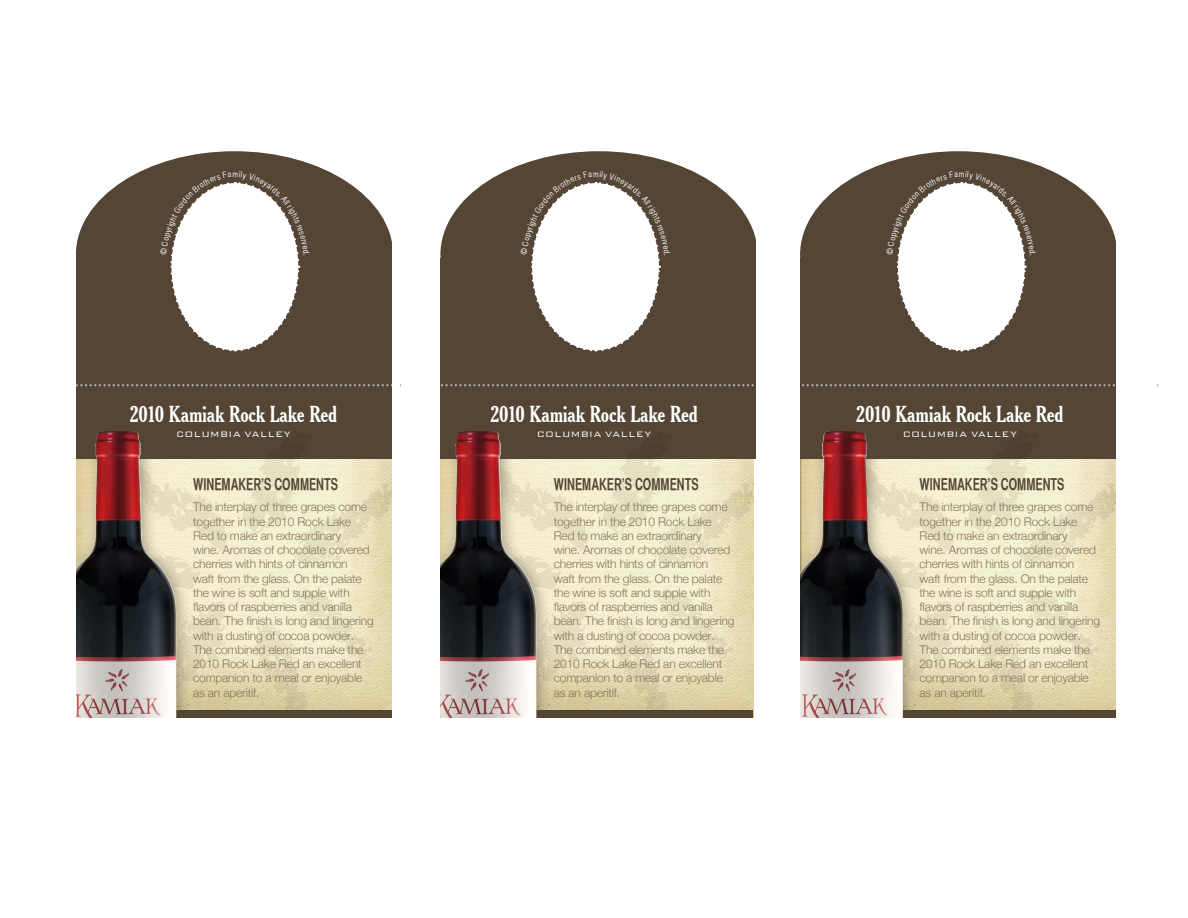
<style>
.page{position:relative;width:1188px;height:918px;background:#fff}
.page>*{position:absolute;margin:0;border:0;box-sizing:border-box;transform-origin:0 0}
.t1{font:700 condensed 22.5px "Cheltenham BT";letter-spacing:-.01em;color:#fff}
.t2{font:16.5px "Helvetica CY Bold";letter-spacing:.005em;color:#544535;scale:.8 1}
.t3{font:300 12px/14.2px "Helvetica Neue";letter-spacing:-.015em;color:#887561}
.t4{font:300 10.5px "Bank Gothic";letter-spacing:.055em;color:#fff}
</style>
<div class="page">
<img style="left:193px;top:459px;width:199px;height:251px">
<div style="left:72px;top:138px;width:325px;height:321px;background:#544535"></div>
<svg style="left:252px;top:588px;width:122px;height:122px;background:#e7dfbc"></svg>
<svg style="left:193px;top:463px;width:37px;height:247px;background:#ebe3c3"></svg>
<svg style="left:241px;top:459px;width:151px;height:111px;background:#ebe6c6"></svg>
<div style="left:75px;top:710px;width:317px;height:12px;background:#544535"></div>
<img style="left:553px;top:459px;width:201px;height:259px">
<div style="left:433px;top:138px;width:325px;height:321px;background:#544535"></div>
<svg style="left:613px;top:588px;width:122px;height:122px;background:#e7dfbc"></svg>
<svg style="left:553px;top:463px;width:38px;height:247px;background:#ebe3c3"></svg>
<svg style="left:601px;top:459px;width:154px;height:111px;background:#ebe6c6"></svg>
<div style="left:435px;top:710px;width:318px;height:12px;background:#544535"></div>
<img style="left:919px;top:459px;width:197px;height:251px">
<div style="left:799px;top:138px;width:325px;height:321px;background:#544535"></div>
<svg style="left:76px;top:384px;width:1041px;height:2px"></svg>
<svg style="left:978px;top:588px;width:123px;height:122px;background:#e7e0bd"></svg>
<svg style="left:919px;top:463px;width:38px;height:247px;background:#ebe3c3"></svg>
<svg style="left:967px;top:430px;width:150px;height:140px"></svg>
<div style="left:801px;top:710px;width:318px;height:12px;background:#544535"></div>
<div style="left:54px;top:419px;width:139px;height:325px;background:#544535;opacity:.5"></div>
<img style="left:76px;top:431px;width:100px;height:287px">
<div style="left:415px;top:419px;width:138px;height:325px;background:#544535;opacity:.5"></div>
<img style="left:440px;top:431px;width:96px;height:287px">
<div style="left:781px;top:419px;width:138px;height:325px;background:#544535;opacity:.5"></div>
<img style="left:800px;top:431px;width:103px;height:287px">
<svg style="left:72px;top:138px;width:325px;height:120px"></svg>
<div style="left:58px;top:718px;width:358px;height:35px;background:#fff"></div>
<div style="left:37px;top:221px;width:39px;height:521px;background:#fff"></div>
<svg style="left:433px;top:138px;width:325px;height:120px"></svg>
<div style="left:422px;top:718px;width:359px;height:35px;background:#fff"></div>
<div style="left:401px;top:221px;width:39px;height:521px;background:#fff"></div>
<svg style="left:799px;top:138px;width:325px;height:120px"></svg>
<div style="left:782px;top:718px;width:359px;height:35px;background:#fff"></div>
<div style="left:1117px;top:221px;width:40px;height:521px;background:#fff"></div>
<div style="left:758px;top:221px;width:42px;height:521px;background:#fff"></div>
<div style="left:392px;top:221px;width:8px;height:521px;background:#fff"></div>
<div style="left:757px;top:221px;width:37px;height:521px;background:#fff"></div>
<svg style="left:160px;top:171px;width:149px;height:181px"></svg>
<svg style="left:521px;top:171px;width:149px;height:181px"></svg>
<svg style="left:886px;top:171px;width:150px;height:181px"></svg>
<p class="t1" style="left:130px;top:400px;width:209px">2010 Kamiak Rock Lake Red</p>
<p class="t4" style="left:176px;top:426px;width:116px">COLUMBIA VALLEY</p>
<p class="t2" style="left:193px;top:474px;width:183px">WINEMAKER’S COMMENTS</p>
<p class="t3" style="left:193px;top:500px;width:182px">The interplay of three grapes come together in the 2010 Rock Lake<br>Red to make an extraordinary<br>wine. Aromas of chocolate covered cherries with hints of cinnamon<br>waft from the glass. On the palate the wine is soft and supple with flavors of raspberries and vanilla bean. The finish is long and lingering with a dusting of cocoa powder.<br>The combined elements make the<br>2010 Rock Lake Red an excellent companion to a meal or enjoyable</p>
<p class="t3" style="left:193px;top:685px;width:68px">as an aperitif.</p>
<p class="t1" style="left:490px;top:400px;width:209px">2010 Kamiak Rock Lake Red</p>
<p class="t4" style="left:537px;top:426px;width:116px">COLUMBIA VALLEY</p>
<p class="t2" style="left:554px;top:474px;width:183px">WINEMAKER’S COMMENTS</p>
<p class="t3" style="left:554px;top:500px;width:182px">The interplay of three grapes come together in the 2010 Rock Lake<br>Red to make an extraordinary<br>wine. Aromas of chocolate covered cherries with hints of cinnamon<br>waft from the glass. On the palate the wine is soft and supple with flavors of raspberries and vanilla bean. The finish is long and lingering with a dusting of cocoa powder.<br>The combined elements make the<br>2010 Rock Lake Red an excellent companion to a meal or enjoyable</p>
<p class="t3" style="left:554px;top:686px;width:68px">as an aperitif.</p>
<p class="t1" style="left:856px;top:400px;width:209px">2010 Kamiak Rock Lake Red</p>
<p class="t4" style="left:903px;top:426px;width:116px">COLUMBIA VALLEY</p>
<p class="t2" style="left:920px;top:474px;width:183px">WINEMAKER’S COMMENTS</p>
<p class="t3" style="left:920px;top:500px;width:182px">The interplay of three grapes come together in the 2010 Rock Lake<br>Red to make an extraordinary<br>wine. Aromas of chocolate covered cherries with hints of cinnamon<br>waft from the glass. On the palate the wine is soft and supple with flavors of raspberries and vanilla bean. The finish is long and lingering with a dusting of cocoa powder.<br>The combined elements make the<br>2010 Rock Lake Red an excellent companion to a meal or enjoyable</p>
<p class="t3" style="left:920px;top:686px;width:68px">as an aperitif.</p>
</div>
